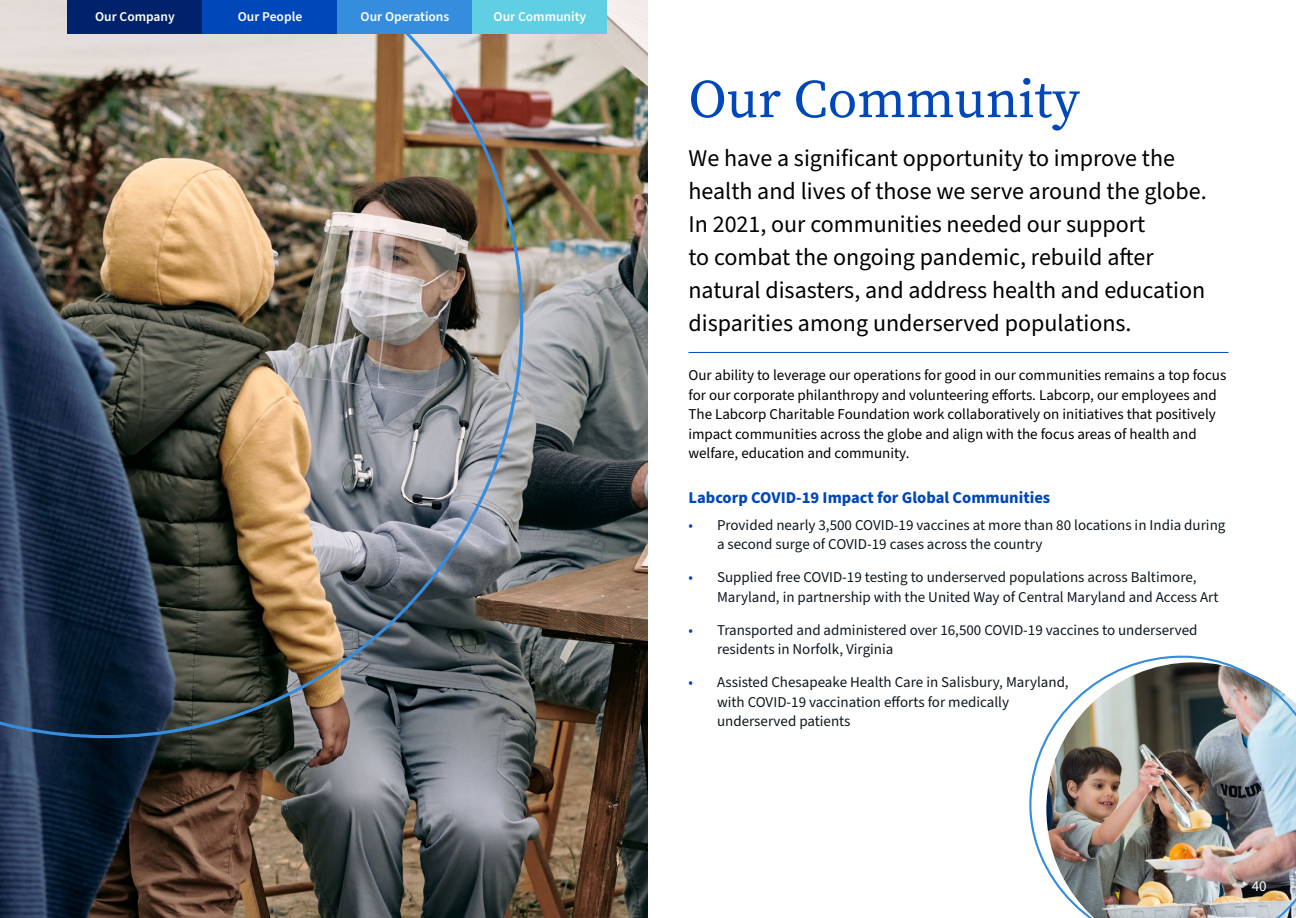
<style>
.page{position:relative;width:1296px;height:918px;background:#fff}
.page>*{position:absolute;margin:0;border:0;box-sizing:border-box;transform-origin:0 0}
.t1{font:54px "Source Serif Pro";color:#0047ba}
.t2{font:24px/33px "Source Sans Pro";color:#000}
.t3{font:700 16.5px "Source Sans Pro";color:#0047ba}
.t4{font:15px/19.5px "Source Sans Pro";color:#0e1821}
.t5{font:15px/19.5px "Source Sans Pro";color:#000}
.t6{font:15px "Source Sans Pro";color:#fff}
.t7{font:600 13.5px "Source Sans Pro";color:#fff}
.s1{color:#0047ba}
</style>
<div class="page">
<img style="left:0;top:0;width:648px;height:918px">
<img style="left:0;top:0;width:523px;height:738px">
<img style="left:1029px;top:655px;width:267px;height:263px">
<hr style="left:688px;top:352px;width:540px;height:1px;background:#0047ba">
<div style="left:68px;top:0;width:134px;height:34px;background:#00226a"></div>
<div style="left:202px;top:0;width:136px;height:34px;background:#0047ba"></div>
<div style="left:338px;top:0;width:134px;height:34px;background:#368ddd"></div>
<div style="left:472px;top:0;width:136px;height:34px;background:#60cee3"></div>
<p class="t7" style="left:95px;top:8px;width:81px">Our Company</p>
<p class="t7" style="left:238px;top:8px;width:66px">Our People</p>
<p class="t7" style="left:361px;top:8px;width:90px">Our Operations</p>
<p class="t7" style="left:494px;top:8px;width:94px">Our Community</p>
<h1 class="t1" style="left:688px;top:63px;width:393px">Our Community</h1>
<p class="t2" style="left:689px;top:143px;width:520px">We have a significant opportunity to improve the health and lives of those we serve around the globe.<br>In 2021, our communities needed our support<br>to combat the ongoing pandemic, rebuild after natural disasters, and address health and education disparities among underserved populations.</p>
<p class="t5" style="left:688px;top:366px;width:539px">Our ability to leverage our operations for good in our communities remains a top focus for our corporate philanthropy and volunteering efforts. Labcorp, our employees and The Labcorp Charitable Foundation work collaboratively on initiatives that positively impact communities across the globe and align with the focus areas of health and welfare, education and community.</p>
<p class="t3" style="left:688px;top:487px;width:363px">Labcorp COVID-19 Impact for Global Communities</p>
<p class="t4" style="left:717px;top:515px;width:510px;text-indent:-28px"><span class="s1">•</span> Provided nearly 3,500 COVID-19 vaccines at more than 80 locations in India during a second surge of COVID-19 cases across the country</p>
<p class="t4" style="left:717px;top:568px;width:503px;text-indent:-28px"><span class="s1">•</span> Supplied free COVID-19 testing to underserved populations across Baltimore,<br>Maryland, in partnership with the United Way of Central Maryland and Access Art</p>
<p class="t4" style="left:717px;top:620px;width:482px;text-indent:-28px"><span class="s1">•</span> Transported and administered over 16,500 COVID-19 vaccines to underserved residents in Norfolk, Virginia</p>
<p class="t4" style="left:717px;top:673px;width:353px;text-indent:-28px"><span class="s1">•</span> Assisted Chesapeake Health Care in Salisbury, Maryland, with COVID-19 vaccination efforts for medically underserved patients</p>
<p class="t6" style="left:1252px;top:876px;width:16px">40</p>
</div>
